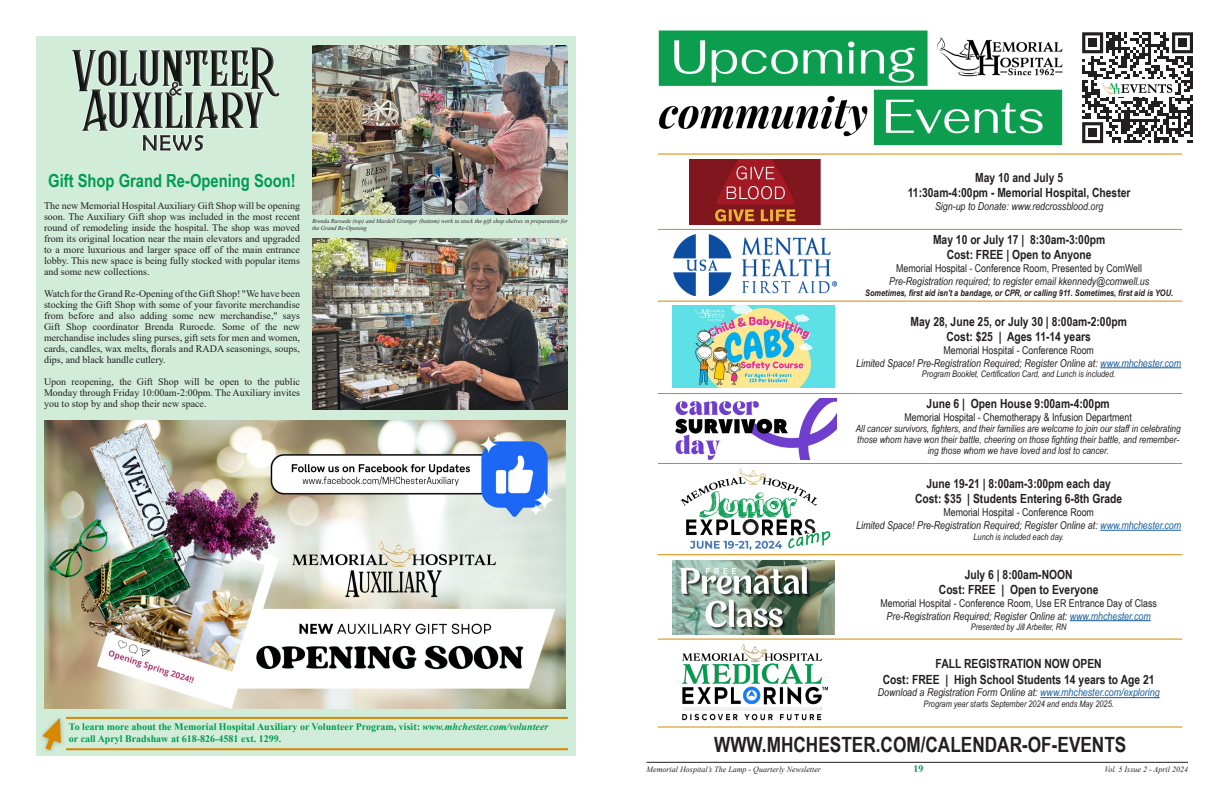
<style>
.page{position:relative;width:1224px;height:792px;background:#fff}
.page>*{position:absolute;margin:0;border:0;box-sizing:border-box;transform-origin:0 0}
.Special_Feature{font:700 21px "Arial Narrow";color:#231f20}
.Story_Header{font:700 18px "Arial Narrow";color:#009c50}
.t1{font:700 12.6px "Arial Narrow";color:#231f20}
.t2{font:italic 10.8px "Arial Narrow";color:#231f20}
.t3{font:10.8px "Arial Narrow";color:#231f20}
.Newsletter_Paragraph_Style{font:10px/11px "Times New Roman";color:#231f20;text-align:justify}
.t4{font:italic 10px/11px "Arial Narrow";color:#231f20;text-align:center}
.t5{font:700 10px "Times New Roman";color:#009c50}
.t6{font:italic 9px "Arial Narrow";color:#231f20}
.t7{font:italic 700 9px "Arial Narrow";color:#231f20}
.t8{font:italic 8px "Times New Roman";color:#231f20}
.Photo_Caption{font:italic 6px/7.2px "Times New Roman";color:#231f20}
.s1{font-style:italic}
.s2{color:#175d9e}
</style>
<div class="page">
<hr style="left:647px;top:762px;width:541px;height:1px;background:#231f20">
<div style="left:36px;top:36px;width:540px;height:720px;background:#d2ecda"></div>
<img style="left:71px;top:47px;width:209px;height:105px">
<div style="left:38px;top:714px;width:28px;height:42px;background:#231f20;opacity:.27"></div>
<svg style="left:42px;top:718px;width:19px;height:32px"></svg>
<hr style="left:66px;top:717px;width:502px;height:2px;background:#d78800">
<hr style="left:66px;top:748px;width:502px;height:2px;background:#d78800">
<img style="left:658px;top:30px;width:405px;height:116px">
<hr style="left:658px;top:229px;width:524px;height:1px;background:#d78800">
<hr style="left:658px;top:301px;width:524px;height:1px;background:#d78800">
<hr style="left:658px;top:554px;width:524px;height:1px;background:#d78800">
<hr style="left:658px;top:393px;width:524px;height:1px;background:#d78800">
<hr style="left:658px;top:463px;width:524px;height:1px;background:#d78800">
<hr style="left:658px;top:154px;width:524px;height:1px;background:#d78800">
<hr style="left:658px;top:639px;width:524px;height:1px;background:#d78800">
<hr style="left:658px;top:727px;width:524px;height:1px;background:#d78800">
<svg style="left:1082px;top:32px;width:111px;height:111px"></svg>
<div style="left:1088px;top:38px;width:9px;height:9px;background:#231f20"></div>
<div style="left:1178px;top:38px;width:9px;height:9px;background:#231f20"></div>
<div style="left:1088px;top:128px;width:9px;height:9px;background:#231f20"></div>
<img style="left:1100px;top:79px;width:75px;height:17px">
<img style="left:689px;top:159px;width:132px;height:65px">
<img style="left:673px;top:234px;width:164px;height:62px">
<img style="left:675px;top:398px;width:162px;height:62px">
<img style="left:673px;top:560px;width:161px;height:74px">
<hr style="left:1070px;top:620px;width:81px;height:1px;background:#175d9e">
<hr style="left:1040px;top:697px;width:120px;height:1px;background:#175d9e">
<hr style="left:1100px;top:367px;width:81px;height:1px;background:#175d9e">
<hr style="left:1100px;top:530px;width:81px;height:1px;background:#175d9e">
<img style="left:673px;top:306px;width:161px;height:82px">
<img style="left:680px;top:468px;width:151px;height:82px">
<img style="left:682px;top:644px;width:146px;height:77px">
<img style="left:312px;top:45px;width:256px;height:170px">
<img style="left:312px;top:239px;width:256px;height:170px">
<img style="left:44px;top:421px;width:522px;height:287px">
<p class="Story_Header" style="left:48px;top:167px;width:249px">Gift Shop Grand Re-Opening Soon!</p>
<p class="Newsletter_Paragraph_Style" style="left:44px;top:200px;width:257px">The new Memorial Hospital Auxiliary Gift Shop will be opening soon. The Auxiliary Gift shop was included in the most recent round of remodeling inside the hospital. The shop was moved from its original location near the main elevators and upgraded to a more luxurious and larger space off of the main entrance lobby. This new space is being fully stocked with popular items and some new collections.</p>
<p class="Newsletter_Paragraph_Style" style="left:44px;top:288px;width:257px">Watch for the Grand Re-Opening of the Gift Shop! "We have been stocking the Gift Shop with some of your favorite merchandise from before and also adding some new merchandise," says Gift Shop coordinator Brenda Ruroede. Some of the new merchandise includes sling purses, gift sets for men and women, cards, candles, wax melts, florals and RADA seasonings, soups, dips, and black handle cutlery.</p>
<p class="Newsletter_Paragraph_Style" style="left:44px;top:376px;width:257px">Upon reopening, the Gift Shop will be open to the public Monday through Friday 10:00am-2:00pm. The Auxiliary invites you to stop by and shop their new space.</p>
<p class="Photo_Caption" style="left:312px;top:217px;width:257px">Brenda Ruroede (top) and Mardell Granger (bottom) work to stock the gift shop shelves in preparation for the Grand Re-Opening</p>
<p class="t5" style="left:69px;top:720px;width:481px">To learn more about the Memorial Hospital Auxiliary or Volunteer Program, visit: <span class="s1">www.mhchester.com/volunteer</span></p>
<p class="t5" style="left:69px;top:732px;width:214px">or call Apryl Bradshaw at 618-826-4581 ext. 1299.</p>
<p class="t1" style="left:975px;top:168px;width:89px">May 10 and July 5</p>
<p class="t1" style="left:908px;top:183px;width:224px">11:30am-4:00pm - Memorial Hospital, Chester</p>
<p class="t2" style="left:935px;top:199px;width:170px">Sign-up to Donate: www.redcrossblood.org</p>
<p class="t1" style="left:933px;top:230px;width:174px">May 10 or July 17 | 8:30am-3:00pm</p>
<p class="t1" style="left:947px;top:245px;width:146px">Cost: FREE | Open to Anyone</p>
<p class="t3" style="left:896px;top:260px;width:247px">Memorial Hospital - Conference Room, Presented by ComWell</p>
<p class="t2" style="left:889px;top:274px;width:261px">Pre-Registration required; to register email kkennedy@comwell.us</p>
<p class="t7" style="left:865px;top:286px;width:309px">Sometimes, first aid isn't a bandage, or CPR, or calling 911. Sometimes, first aid is YOU.</p>
<p class="t1" style="left:910px;top:312px;width:218px">May 28, June 25, or July 30 | 8:00am-2:00pm</p>
<p class="t1" style="left:947px;top:327px;width:146px">Cost: $25 | Ages 11-14 years</p>
<p class="t3" style="left:943px;top:342px;width:152px">Memorial Hospital - Conference Room</p>
<p class="t2" style="left:856px;top:355px;width:327px">Limited Space! Pre-Registration Required; Register Online at: <span class="s2">www.mhchester.com</span></p>
<p class="t6" style="left:922px;top:368px;width:195px">Program Booklet, Certification Card, and Lunch is included.</p>
<p class="t1" style="left:927px;top:394px;width:185px">June 6 | Open House 9:00am-4:00pm</p>
<p class="t3" style="left:905px;top:409px;width:229px">Memorial Hospital - Chemotherapy &amp; Infusion Department</p>
<p class="t4" style="left:856px;top:422px;width:326px">All cancer survivors, fighters, and their families are welcome to join our staff in celebrating those whom have won their battle, cheering on those fighting their battle, and remember&shy;ing those whom we have loved and lost to cancer.</p>
<p class="t1" style="left:927px;top:474px;width:186px">June 19-21 | 8:00am-3:00pm each day</p>
<p class="t1" style="left:915px;top:489px;width:209px">Cost: $35 | Students Entering 6-8th Grade</p>
<p class="t3" style="left:943px;top:504px;width:152px">Memorial Hospital - Conference Room</p>
<p class="t2" style="left:856px;top:518px;width:327px">Limited Space! Pre-Registration Required; Register Online at: <span class="s2">www.mhchester.com</span></p>
<p class="t6" style="left:973px;top:530px;width:92px">Lunch is included each day.</p>
<p class="t1" style="left:965px;top:565px;width:109px">July 6 | 8:00am-NOON</p>
<p class="t1" style="left:939px;top:580px;width:161px">Cost: FREE | Open to Everyone</p>
<p class="t3" style="left:880px;top:595px;width:278px">Memorial Hospital - Conference Room, Use ER Entrance Day of Class</p>
<p class="t2" style="left:887px;top:608px;width:266px">Pre-Registration Required; Register Online at: <span class="s2">www.mhchester.com</span></p>
<p class="t6" style="left:971px;top:621px;width:97px">Presented by Jill Arbeiter, RN</p>
<p class="t1" style="left:936px;top:654px;width:168px">FALL REGISTRATION NOW OPEN</p>
<p class="t1" style="left:883px;top:670px;width:273px">Cost: FREE | High School Students 14 years to Age 21</p>
<p class="t2" style="left:878px;top:685px;width:283px">Download a Registration Form Online at: <span class="s2">www.mhchester.com/exploring</span></p>
<p class="t6" style="left:924px;top:698px;width:192px">Program year starts September 2024 and ends May 2025.</p>
<p class="Special_Feature" style="left:714px;top:729px;width:414px">WWW.MHCHESTER.COM/CALENDAR-OF-EVENTS</p>
<p class="t8" style="left:647px;top:763px;width:176px">Memorial Hospital’s The Lamp - Quarterly Newsletter</p>
<p class="t5" style="left:914px;top:761px;width:11px">19</p>
<p class="t8" style="left:1104px;top:763px;width:85px">Vol. 5 Issue 2 - April 2024</p>
</div>
